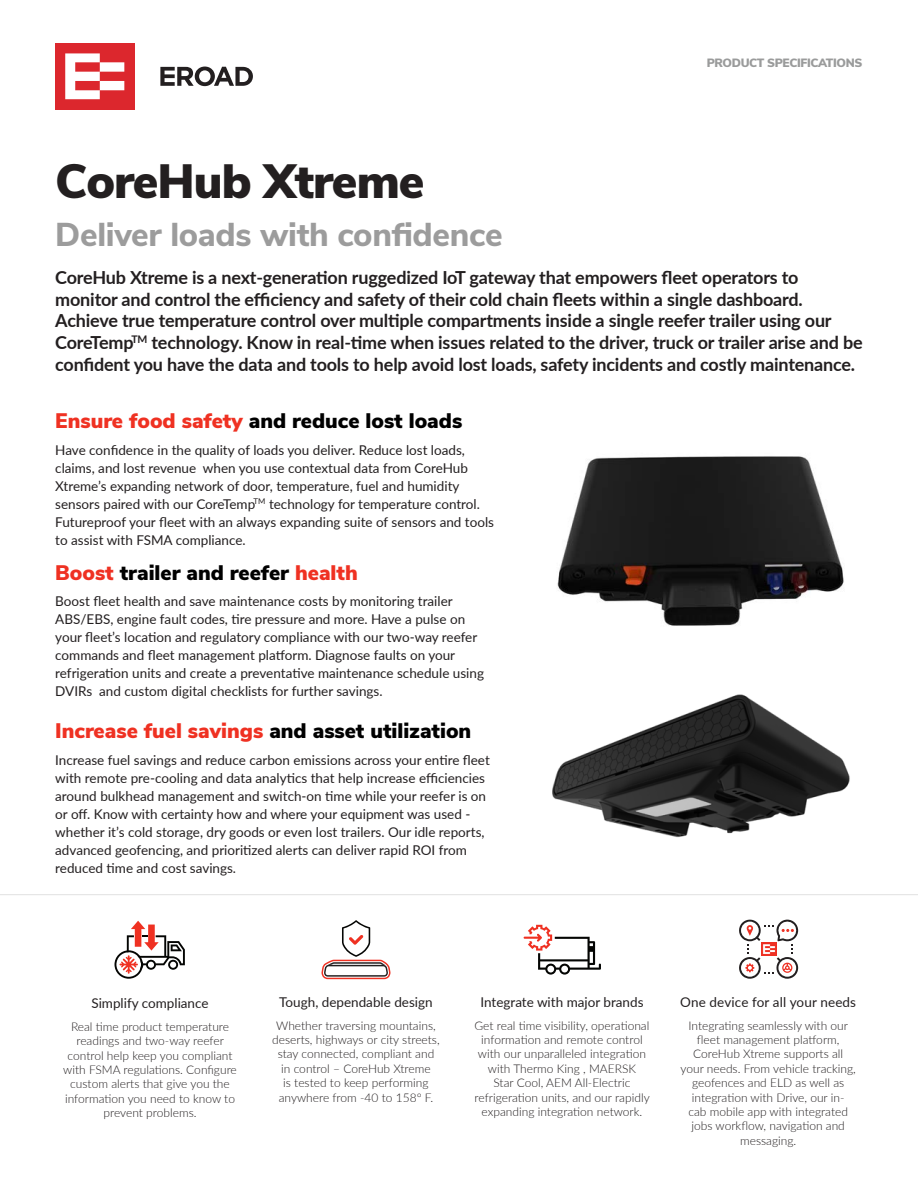
<style>
.page{position:relative;width:918px;height:1188px;background:#fff}
.page>*{position:absolute;margin:0;border:0;box-sizing:border-box;transform-origin:0 0}
.t1{font:900 48px "Nunito Sans";letter-spacing:-.02em;color:#231f20}
.t2{font:800 33px "Nunito Sans";letter-spacing:-.01em;color:#9c9c9c}
.t3{font:900 21px "Nunito Sans";color:#000}
.t4{font:900 21px "Nunito Sans";color:#ef3122}
.t5{font:700 18px/21.6px "Lato";letter-spacing:-.01em;color:#231f20}
.t6{font:13.5px/18px "Lato";color:#231f20}
.t7{font:300 12px/14.4px "Lato";color:#231f20;text-align:center}
.t8{font:900 12px "Nunito Sans";letter-spacing:-.03em;color:#9a9b9b}
.s1{color:#ef3122}
.s2{color:#000}
</style>
<div class="page">
<hr style="left:0;top:894px;width:918px;height:1px;background:#e1e1e1">
<img style="left:552px;top:694px;width:298px;height:144px">
<img style="left:557px;top:456px;width:287px;height:170px">
<div style="left:55px;top:43px;width:80px;height:66px;background:#dc272d"></div>
<svg style="left:65px;top:53px;width:59px;height:46px"></svg>
<svg style="left:160px;top:67px;width:93px;height:19px"></svg>
<svg style="left:114px;top:921px;width:71px;height:58px"></svg>
<svg style="left:322px;top:920px;width:68px;height:59px"></svg>
<svg style="left:524px;top:925px;width:77px;height:50px"></svg>
<svg style="left:739px;top:919px;width:59px;height:60px"></svg>
<img style="left:761px;top:943px;width:15px;height:12px">
<p class="t1" style="left:55px;top:146px;width:371px">CoreHub Xtreme</p>
<p class="t2" style="left:55px;top:211px;width:449px">Deliver loads with confidence</p>
<p class="t8" style="left:707px;top:54px;width:157px">PRODUCT SPECIFICATIONS</p>
<p class="t5" style="left:55px;top:266px;width:809px">CoreHub Xtreme is a next-generation ruggedized IoT gateway that empowers fleet operators to monitor and control the efficiency and safety of their cold chain fleets within a single dashboard.<br>Achieve true temperature control over multiple compartments inside a single reefer trailer using our CoreTemp<sup>TM</sup> technology. Know in real-time when issues related to the driver, truck or trailer arise and be confident you have the data and tools to help avoid lost loads, safety incidents and costly maintenance.</p>
<p class="t3" style="left:55px;top:405px;width:409px"><span class="s1">Ensure food safety</span> and reduce lost loads</p>
<p class="t6" style="left:55px;top:440px;width:440px">Have confidence in the quality of loads you deliver. Reduce lost loads, claims, and lost revenue when you use contextual data from CoreHub Xtreme’s expanding network of door, temperature, fuel and humidity sensors paired with our CoreTemp<sup>TM</sup> technology for temperature control.<br>Futureproof your fleet with an always expanding suite of sensors and tools to assist with FSMA compliance.</p>
<p class="t3" style="left:55px;top:557px;width:304px"><span class="s1">Boost</span> trailer and reefer <span class="s1">health</span></p>
<p class="t6" style="left:55px;top:592px;width:430px">Boost fleet health and save maintenance costs by monitoring trailer ABS/EBS, engine fault codes, tire pressure and more. Have a pulse on your fleet’s location and regulatory compliance with our two-way reefer commands and fleet management platform. Diagnose faults on your refrigeration units and create a preventative maintenance schedule using DVIRs and custom digital checklists for further savings.</p>
<p class="t4" style="left:55px;top:715px;width:418px">Increase fuel savings <span class="s2">and asset utilization</span></p>
<p class="t6" style="left:55px;top:750px;width:436px">Increase fuel savings and reduce carbon emissions across your entire fleet with remote pre-cooling and data analytics that help increase efficiencies around bulkhead management and switch-on time while your reefer is on or off. Know with certainty how and where your equipment was used - whether it’s cold storage, dry goods or even lost trailers. Our idle reports, advanced geofencing, and prioritized alerts can deliver rapid ROI from reduced time and cost savings.</p>
<p class="t6" style="left:91px;top:993px;width:119px">Simplify compliance</p>
<p class="t7" style="left:63px;top:1019px;width:175px">Real time product temperature readings and two-way reefer control help keep you compliant with FSMA regulations. Configure custom alerts that give you the information you need to know to prevent problems.</p>
<p class="t6" style="left:279px;top:992px;width:155px">Tough, dependable design</p>
<p class="t7" style="left:272px;top:1018px;width:169px">Whether traversing mountains, deserts, highways or city streets, stay connected, compliant and in control – CoreHub Xtreme<br>is tested to keep performing anywhere from -40 to 158° F.</p>
<p class="t6" style="left:480px;top:992px;width:165px">Integrate with major brands</p>
<p class="t7" style="left:475px;top:1018px;width:177px">Get real time visibility, operational information and remote control with our unparalleled integration with Thermo King , MAERSK<br>Star Cool, AEM All-Electric refrigeration units, and our rapidly expanding integration network.</p>
<p class="t6" style="left:680px;top:992px;width:177px">One device for all your needs</p>
<p class="t7" style="left:681px;top:1018px;width:177px">Integrating seamlessly with our fleet management platform,<br>CoreHub Xtreme supports all your needs. From vehicle tracking, geofences and ELD as well as integration with Drive, our in-<br>cab mobile app with integrated jobs workflow, navigation and messaging.</p>
</div>
